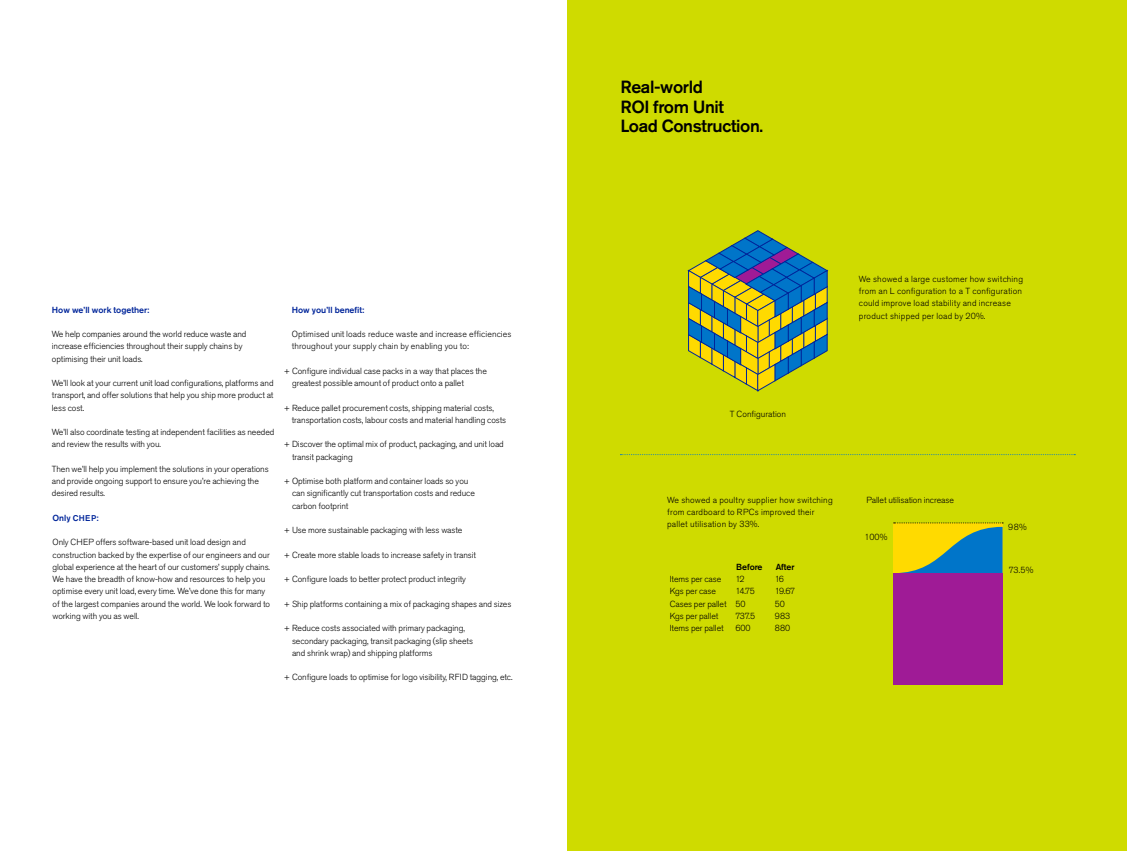
<style>
.page{position:relative;width:1127px;height:851px;background:#fff}
.page>*{position:absolute;margin:0;border:0;box-sizing:border-box;transform-origin:0 0}
.t1{font:500 17.5px/19.2px "Akzidenz Grotesk Pro";letter-spacing:-.02em;color:#000}
.t2{font:300 8.75px/12.2px "Akzidenz Grotesk Pro";letter-spacing:-.01em;color:#000}
.t3{font:300 8.75px/12.2px "Akzidenz Grotesk Pro";letter-spacing:.02em;color:#000}
.t4{font:300 8.75px/12.2px "Akzidenz Grotesk Pro";letter-spacing:.01em;color:#000}
.t5{font:500 8.75px "Akzidenz Grotesk Pro";color:#00259a}
.t6{font:500 8.75px "Akzidenz Grotesk Pro";letter-spacing:-.01em;color:#000}
.s1{font-size:8.31px}
</style>
<div class="page">
<div style="left:567px;top:0;width:559px;height:850px;background:#cfdb00"></div>
<svg style="left:620px;top:454px;width:455px;height:1px"></svg>
<svg style="left:687px;top:230px;width:141px;height:161px"></svg>
<svg style="left:893px;top:522px;width:109px;height:162px;background:#984883"></svg>
<p class="t5" style="left:52px;top:304px;width:99px">How we’ll work together:</p>
<p class="t5" style="left:292px;top:304px;width:74px">How you’ll benefit:</p>
<p class="t4" style="left:292px;top:328px;width:221px">Optimised unit loads reduce waste and increase efficiencies throughout your supply chain by enabling you to:</p>
<p class="t2" style="left:292px;top:364px;width:196px;text-indent:-8px">+ Configure individual case packs in a way that places the greatest possible amount of product onto a pallet</p>
<p class="t2" style="left:292px;top:401px;width:216px;text-indent:-8px">+ Reduce pallet procurement costs, shipping material costs, transportation costs, labour costs and material handling costs</p>
<p class="t2" style="left:292px;top:438px;width:213px;text-indent:-8px">+ Discover the optimal mix of product, packaging, and unit load transit packaging</p>
<p class="t2" style="left:292px;top:475px;width:184px;text-indent:-8px">+ Optimise both platform and container loads so you can significantly cut transportation costs and reduce carbon footprint</p>
<p class="t2" style="left:284px;top:524px;width:180px">+ Use more sustainable packaging with less waste</p>
<p class="t2" style="left:284px;top:548px;width:193px">+ Create more stable loads to increase safety in transit</p>
<p class="t2" style="left:284px;top:573px;width:183px">+ Configure loads to better protect product integrity</p>
<p class="t2" style="left:284px;top:597px;width:229px">+ Ship platforms containing a mix of packaging shapes and sizes</p>
<p class="t2" style="left:292px;top:622px;width:182px;text-indent:-8px">+ Reduce costs associated with primary packaging, secondary packaging, transit packaging (slip sheets and shrink wrap) and shipping platforms</p>
<p class="t2" style="left:284px;top:671px;width:230px">+ Configure loads to optimise for logo visibility, RFID tagging, etc.</p>
<p class="t2" style="left:52px;top:328px;width:196px">We help companies around the world reduce waste and increase efficiencies throughout their supply chains by optimising their unit loads.</p>
<p class="t2" style="left:52px;top:377px;width:223px;text-align:justify">We’ll look at your current unit load configurations, platforms and transport, and offer solutions that help you ship more product at less cost.</p>
<p class="t2" style="left:52px;top:426px;width:224px">We’ll also coordinate testing at independent facilities as needed and review the results with you.</p>
<p class="t2" style="left:52px;top:462px;width:218px">Then we’ll help you implement the solutions in your operations and provide ongoing support to ensure you’re achieving the desired results.</p>
<p class="t5" style="left:53px;top:512px;width:48px">Only <span class="s1">CHEP</span>:</p>
<p class="t2" style="left:53px;top:536px;width:219px">Only CHEP offers software-based unit load design and construction backed by the expertise of our engineers and our global experience at the heart of our customers’ supply chains.<br>We have the breadth of know-how and resources to help you optimise every unit load, every time. We’ve done this for many of the largest companies around the world. We look forward to working with you as well.</p>
<h1 class="t1" style="left:620px;top:77px;width:144px">Real-world<br>ROI from Unit<br>Load Construction.</h1>
<p class="t3" style="left:858px;top:273px;width:166px">We showed a large customer how switching from an L configuration to a T configuration could improve load stability and increase product shipped per load by 20%.</p>
<p class="t2" style="left:729px;top:407px;width:58px">T Configuration</p>
<p class="t3" style="left:667px;top:493px;width:167px">We showed a poultry supplier how switching from cardboard to RPCs improved their pallet utilisation by 33%.</p>
<p class="t6" style="left:736px;top:561px;width:28px">Before</p>
<p class="t6" style="left:775px;top:561px;width:20px">After</p>
<p class="t2" style="left:669px;top:573px;width:53px">Items per case</p>
<p class="t2" style="left:735px;top:573px;width:11px">12</p>
<p class="t2" style="left:774px;top:573px;width:11px">16</p>
<p class="t2" style="left:669px;top:585px;width:48px">Kgs per case</p>
<p class="t2" style="left:735px;top:585px;width:21px">14.75</p>
<p class="t2" style="left:774px;top:585px;width:22px">19.67</p>
<p class="t2" style="left:669px;top:597px;width:77px">Cases per pallet 50</p>
<p class="t2" style="left:774px;top:597px;width:12px">50</p>
<p class="t2" style="left:669px;top:609px;width:50px">Kgs per pallet</p>
<p class="t2" style="left:735px;top:609px;width:21px">737.5</p>
<p class="t2" style="left:774px;top:609px;width:17px">983</p>
<p class="t2" style="left:669px;top:622px;width:55px">Items per pallet</p>
<p class="t2" style="left:735px;top:622px;width:17px">600</p>
<p class="t2" style="left:774px;top:622px;width:17px">880</p>
<p class="t2" style="left:866px;top:493px;width:89px">Pallet utilisation increase</p>
<p class="t2" style="left:864px;top:531px;width:25px">100%</p>
<p class="t2" style="left:1007px;top:520px;width:20px">98%</p>
<p class="t2" style="left:1008px;top:564px;width:26px">73.5%</p>
</div>
